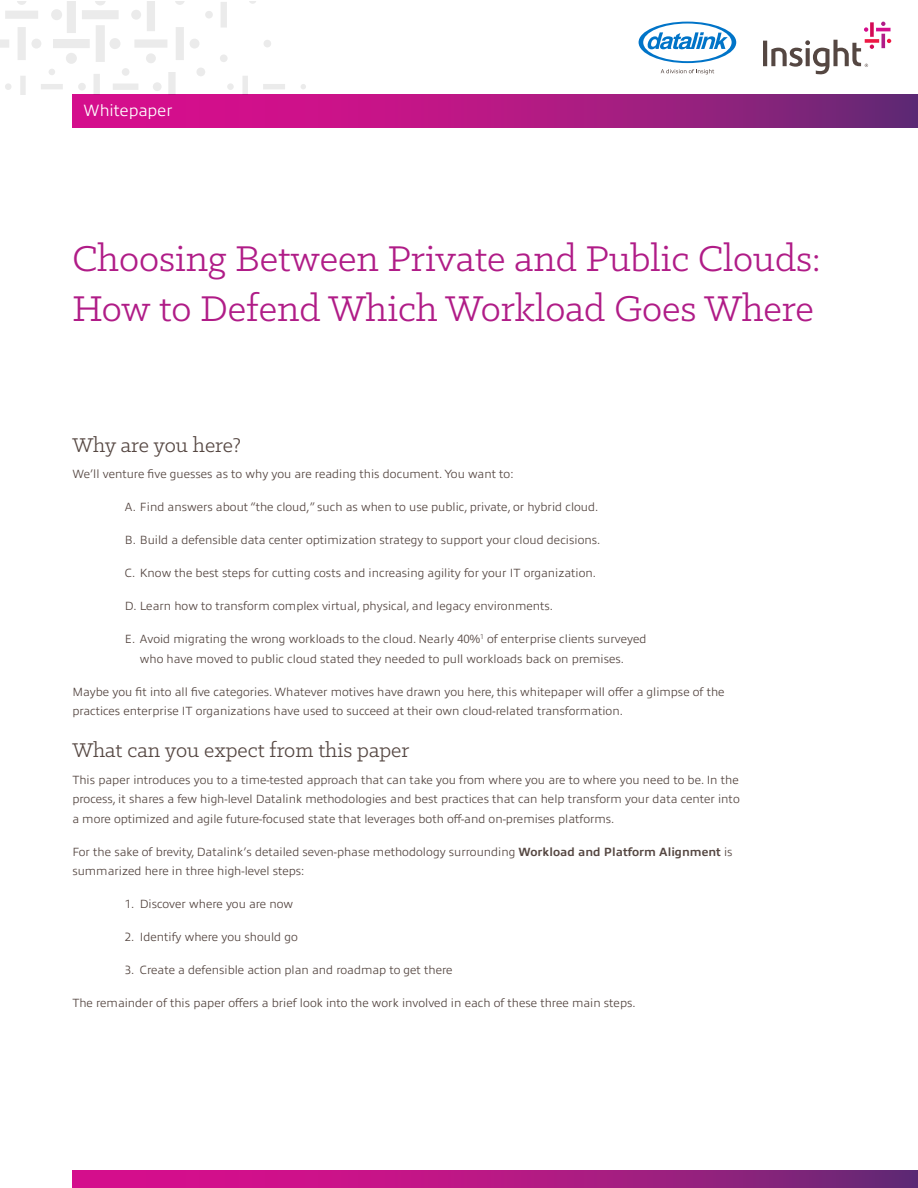
<style>
.page{position:relative;width:918px;height:1188px;background:#fff}
.page>*{position:absolute;margin:0;border:0;box-sizing:border-box;transform-origin:0 0}
.t1{font:40.5px/49.5px "Klinic Slab";color:#b01c87}
.t2{font:22.5px "Klinic Slab";color:#554742}
.t3{font:300 16.5px "Allumi Pro";color:#fff}
.t4{font:300 12px/19.5px "Allumi Pro";color:#554742}
.s1{font-weight:700}
</style>
<div class="page">
<svg style="left:72px;top:95px;width:846px;height:33px"></svg>
<svg style="left:72px;top:1171px;width:846px;height:17px"></svg>
<svg style="left:0;top:2px;width:327px;height:93px"></svg>
<svg style="left:661px;top:69px;width:53px;height:5px"></svg>
<svg style="left:639px;top:22px;width:97px;height:41px"></svg>
<svg style="left:881px;top:34px;width:4px;height:14px"></svg>
<svg style="left:881px;top:22px;width:4px;height:4px"></svg>
<svg style="left:870px;top:22px;width:4px;height:15px"></svg>
<hr style="left:876px;top:28px;width:15px;height:3px;background:#d40e8c">
<svg style="left:864px;top:27px;width:4px;height:5px"></svg>
<svg style="left:865px;top:39px;width:14px;height:4px"></svg>
<svg style="left:887px;top:39px;width:4px;height:4px"></svg>
<svg style="left:763px;top:40px;width:111px;height:34px"></svg>
<h3 class="t3" style="left:84px;top:99px;width:90px">Whitepaper</h3>
<h1 class="t1" style="left:72px;top:233px;width:750px">Choosing Between Private and Public Clouds:<br>How to Defend Which Workload Goes Where</h1>
<h2 class="t2" style="left:72px;top:431px;width:170px">Why are you here?</h2>
<p class="t4" style="left:72px;top:464px;width:443px">We’ll venture five guesses as to why you are reading this document. You want to:</p>
<p class="t4" style="left:125px;top:497px;width:475px">A. Find answers about “the cloud,” such as when to use public, private, or hybrid cloud.</p>
<p class="t4" style="left:125px;top:530px;width:477px">B. Build a defensible data center optimization strategy to support your cloud decisions.</p>
<p class="t4" style="left:125px;top:563px;width:473px">C. Know the best steps for cutting costs and increasing agility for your IT organization.</p>
<p class="t4" style="left:125px;top:596px;width:430px">D. Learn how to transform complex virtual, physical, and legacy environments.</p>
<p class="t4" style="left:140px;top:629px;width:508px;text-indent:-15px">E. Avoid migrating the wrong workloads to the cloud. Nearly 40%<sup>1</sup> of enterprise clients surveyed who have moved to public cloud stated they needed to pull workloads back on premises.</p>
<p class="t4" style="left:72px;top:681px;width:654px">Maybe you fit into all five categories. Whatever motives have drawn you here, this whitepaper will offer a glimpse of the practices enterprise IT organizations have used to succeed at their own cloud-related transformation.</p>
<h2 class="t2" style="left:72px;top:736px;width:339px">What can you expect from this paper</h2>
<p class="t4" style="left:72px;top:769px;width:669px;text-align:justify">This paper introduces you to a time-tested approach that can take you from where you are to where you need to be. In the process, it shares a few high-level Datalink methodologies and best practices that can help transform your data center into a more optimized and agile future-focused state that leverages both off-and on-premises platforms.</p>
<p class="t4" style="left:72px;top:841px;width:662px">For the sake of brevity, Datalink’s detailed seven-phase methodology surrounding <span class="s1">Workload and Platform Alignment</span> is summarized here in three high-level steps:</p>
<p class="t4" style="left:125px;top:893px;width:170px">1. Discover where you are now</p>
<p class="t4" style="left:125px;top:926px;width:175px">2. Identify where you should go</p>
<p class="t4" style="left:125px;top:959px;width:329px">3. Create a defensible action plan and roadmap to get there</p>
<p class="t4" style="left:72px;top:992px;width:565px">The remainder of this paper offers a brief look into the work involved in each of these three main steps.</p>
</div>
